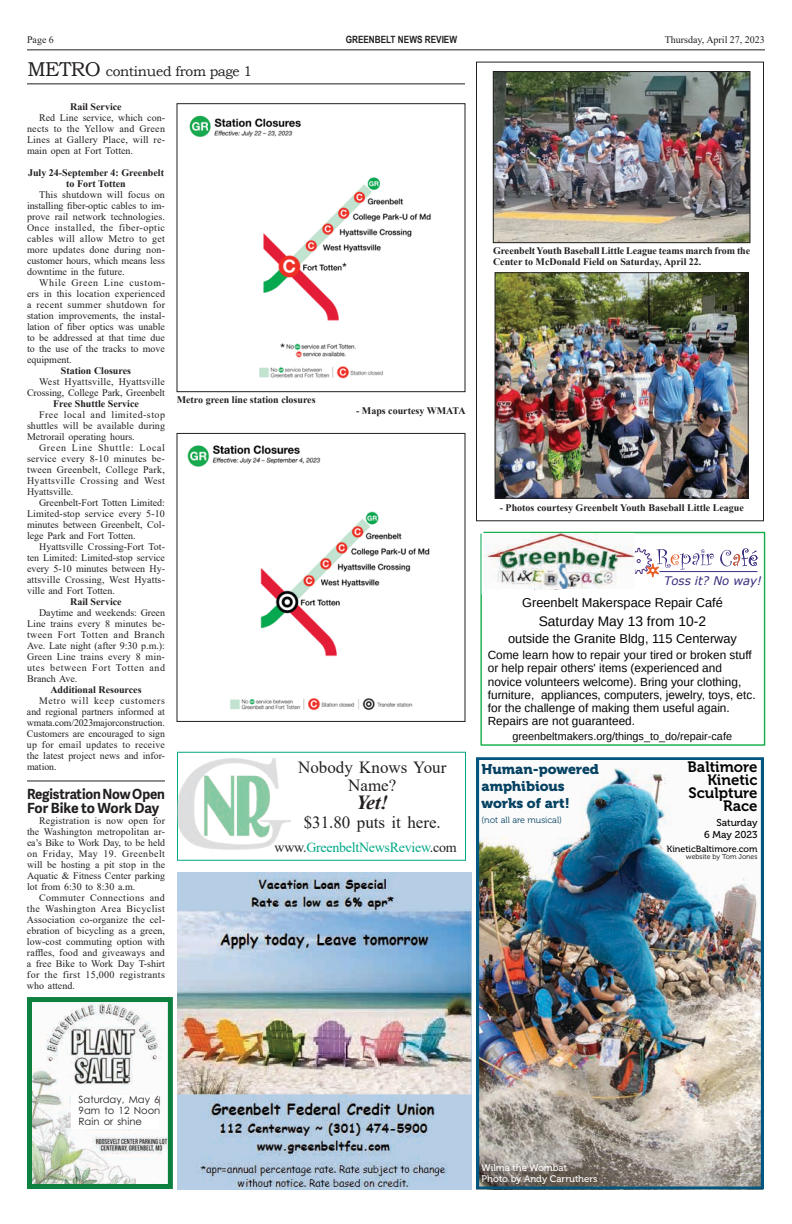
<style>
.page{position:relative;width:792px;height:1224px;background:#fff}
.page>*{position:absolute;margin:0;border:0;box-sizing:border-box;transform-origin:0 0}
.t1{font:italic 700 20px "Times New Roman";color:#231f20}
.t2{font:17px/18px "Times New Roman";color:#231f20;text-align:center}
.t3{font:15px/13px "Museo 700";color:#020304;text-align:right}
.t4{font:700 14px/14px "Adelle Sans";letter-spacing:-.005em;color:#231f20;scale:.95 1}
.t5{font:14px/16.8px "Museo 900";color:#064262}
.t6{font:14px "Times New Roman";letter-spacing:-.02em;color:#00a887}
.t7{font:13.9px "Bookman Old Style";letter-spacing:-.03em;color:#231f20}
.t8{font:13.8px "Liberation Sans";color:#020304}
.t9{font:12.8px "Liberation Sans";color:#020304}
.t10{font:11.8px/13.2px "Liberation Sans";letter-spacing:.005em;color:#020304}
.t11{font:italic 11.8px "Verdana";color:#382d7d}
.t12{font:10.8px "Liberation Sans";color:#020304}
.t13{font:10px/11px "Times New Roman";color:#231f20;text-align:justify}
.t14{font:700 10px/11px "Times New Roman";color:#231f20;text-align:center}
.t15{font:10px/11px "Century Gothic Pro";color:#231f20;text-align:justify}
.t16{font:700 10px "Arial Narrow";color:#231f20}
.t17{font:10px/12px "Museo 500";color:#020304;text-align:right}
.t18{font:9.5px/11.4px "Museo 500";color:#fff}
.t19{font:9px "Museo 500";color:#020304}
.t20{font:9px "Museo 300";color:#064262}
.t21{font:7px "Museo 300";color:#020304}
.s1{font-size:20px}
.s2{color:#231f20}
</style>
<div class="page">
<hr style="left:27px;top:49px;width:738px;height:1px;background:#231f20">
<hr style="left:27px;top:83px;width:438px;height:1px;background:#231f20">
<svg style="left:480px;top:531px;width:286px;height:215px"></svg>
<img style="left:483px;top:533px;width:151px;height:57px">
<img style="left:483px;top:534px;width:152px;height:55px">
<div style="left:476px;top:530px;width:7px;height:64px;background:#fff;border:1px solid #fff"></div>
<hr style="left:480px;top:534px;width:1px;height:60px;background:#00a74f">
<img style="left:33px;top:1003px;width:134px;height:180px">
<div style="left:27px;top:997px;width:146px;height:192px;border:5px solid #0e8040"></div>
<div style="left:71px;top:1095px;width:88px;height:34px;background:#fff"></div>
<img style="left:476px;top:757px;width:288px;height:432px">
<img style="left:177px;top:873px;width:295px;height:316px">
<img style="left:189px;top:115px;width:242px;height:264px">
<div style="left:177px;top:103px;width:288px;height:289px;border:1px solid #231f20"></div>
<img style="left:187px;top:445px;width:243px;height:266px">
<div style="left:176px;top:433px;width:290px;height:289px;border:1px solid #231f20"></div>
<img style="left:497px;top:274px;width:249px;height:222px">
<div style="left:495px;top:272px;width:253px;height:226px;border:1px solid #231f20"></div>
<img style="left:495px;top:73px;width:253px;height:168px">
<div style="left:493px;top:71px;width:257px;height:172px;border:1px solid #231f20"></div>
<div style="left:476px;top:62px;width:288px;height:459px;border:1px solid #231f20"></div>
<hr style="left:27px;top:780px;width:138px;height:1px;background:#231f20">
<img style="left:178px;top:758px;width:113px;height:92px">
<p class="t13" style="left:27px;top:34px;width:28px">Page 6</p>
<p class="t16" style="left:346px;top:32px;width:113px">GREENBELT NEWS REVIEW</p>
<p class="t13" style="left:665px;top:34px;width:102px">Thursday, April 27, 2023</p>
<h3 class="t7" style="left:27px;top:62px;width:226px"><span class="s1">METRO</span> continued from page 1</h3>
<p class="t14" style="left:70px;top:101px;width:53px">Rail Service</p>
<p class="t13" style="left:27px;top:112px;width:140px;text-indent:12px">Red Line service, which con&shy;nects to the Yellow and Green Lines at Gallery Place, will re&shy;main open at Fort Totten.</p>
<p class="t14" style="left:28px;top:167px;width:138px">July 24-September 4: Greenbelt to Fort Totten</p>
<p class="t13" style="left:27px;top:189px;width:140px;text-indent:12px">This shutdown will focus on installing fiber-optic cables to im&shy;prove rail network technologies.<br>Once installed, the fiber-optic cables will allow Metro to get more updates done during non&shy;customer hours, which means less downtime in the future.</p>
<p class="t13" style="left:27px;top:277px;width:140px;text-indent:12px">While Green Line custom&shy;ers in this location experienced a recent summer shutdown for station improvements, the instal&shy;lation of fiber optics was unable to be addressed at that time due to the use of the tracks to move equipment.</p>
<p class="t14" style="left:61px;top:365px;width:72px">Station Closures</p>
<p class="t13" style="left:27px;top:376px;width:140px;text-align:right">West Hyattsville, Hyattsville<br>Crossing, College Park, Greenbelt</p>
<p class="t14" style="left:53px;top:398px;width:87px">Free Shuttle Service</p>
<p class="t13" style="left:27px;top:409px;width:140px;text-indent:12px">Free local and limited-stop shuttles will be available during Metrorail operating hours.</p>
<p class="t13" style="left:27px;top:442px;width:140px;text-indent:12px">Green Line Shuttle: Local service every 8-10 minutes be&shy;tween Greenbelt, College Park, Hyattsville Crossing and West Hyattsville.</p>
<p class="t13" style="left:27px;top:497px;width:140px;text-indent:12px">Greenbelt-Fort Totten Limited:<br>Limited-stop service every 5-10 minutes between Greenbelt, Col&shy;lege Park and Fort Totten.</p>
<p class="t13" style="left:27px;top:541px;width:140px;text-indent:12px">Hyattsville Crossing-Fort Tot&shy;ten Limited: Limited-stop service every 5-10 minutes between Hy&shy;attsville Crossing, West Hyatts&shy;ville and Fort Totten.</p>
<p class="t14" style="left:70px;top:596px;width:53px">Rail Service</p>
<p class="t13" style="left:27px;top:607px;width:140px;text-indent:12px">Daytime and weekends: Green Line trains every 8 minutes be&shy;tween Fort Totten and Branch Ave. Late night (after 9:30 p.m.):<br>Green Line trains every 8 min&shy;utes between Fort Totten and Branch Ave.</p>
<p class="t14" style="left:50px;top:684px;width:93px">Additional Resources</p>
<p class="t13" style="left:27px;top:695px;width:140px;text-indent:12px">Metro will keep customers and regional partners informed at wmata.com/2023majorconstruction.<br>Customers are encouraged to sign up for email updates to receive the latest project news and infor&shy;mation.</p>
<h3 class="t4" style="left:27px;top:786px;width:147px">Registration Now Open<br>For Bike to Work Day</h3>
<p class="t13" style="left:27px;top:814px;width:140px;text-indent:12px">Registration is now open for the Washington metropolitan ar&shy;ea’s Bike to Work Day, to be held on Friday, May 19. Greenbelt will be hosting a pit stop in the Aquatic &amp; Fitness Center parking lot from 6:30 to 8:30 a.m.</p>
<p class="t13" style="left:27px;top:891px;width:140px;text-indent:12px">Commuter Connections and the Washington Area Bicyclist Association co-organize the cel&shy;ebration of bicycling as a green, low-cost commuting option with raffles, food and giveaways and a free Bike to Work Day T-shirt for the first 15,000 registrants who attend.</p>
<p class="t14" style="left:177px;top:394px;width:140px">Metro green line station closures</p>
<p class="t14" style="left:356px;top:405px;width:111px">- Maps courtesy WMATA</p>
<h2 class="t2" style="left:298px;top:757px;width:150px">Nobody Knows Your<br>Name?</h2>
<h1 class="t1" style="left:356px;top:788px;width:34px">Yet!</h1>
<h2 class="t2" style="left:304px;top:812px;width:139px">$31.80 puts it here.</h2>
<h3 class="t6" style="left:275px;top:837px;width:184px"><span class="s2">www.</span>GreenbeltNewsReview<span class="s2">.com</span></h3>
<p class="t14" style="left:493px;top:245px;width:259px;text-align:left">Greenbelt Youth Baseball Little League teams march from the<br>Center to McDonald Field on Saturday, April 22.</p>
<p class="t14" style="left:500px;top:502px;width:246px">- Photos courtesy Greenbelt Youth Baseball Little League</p>
<p class="t11" style="left:664px;top:576px;width:99px">Toss it? No way!</p>
<p class="t9" style="left:522px;top:598px;width:202px">Greenbelt Makerspace Repair Café</p>
<h3 class="t8" style="left:539px;top:615px;width:169px">Saturday May 13 from 10-2</h3>
<p class="t9" style="left:508px;top:633px;width:230px">outside the Granite Bldg, 115 Centerway</p>
<p class="t10" style="left:488px;top:649px;width:269px">Come learn how to repair your tired or broken stuff or help repair others' items (experienced and novice volunteers welcome). Bring your clothing, furniture, appliances, computers, jewelry, toys, etc. for the challenge of making them useful again.<br>Repairs are not guaranteed.</p>
<p class="t12" style="left:513px;top:732px;width:221px">greenbeltmakers.org/things_to_do/repair-cafe</p>
<h3 class="t5" style="left:482px;top:761px;width:119px">Human-powered amphibious works of art!</h3>
<p class="t20" style="left:482px;top:815px;width:82px">(not all are musical)</p>
<h3 class="t3" style="left:688px;top:761px;width:71px">Baltimore<br>Kinetic<br>Sculpture<br>Race</h3>
<p class="t17" style="left:704px;top:817px;width:55px">Saturday<br>6 May 2023</p>
<p class="t19" style="left:667px;top:844px;width:92px">KineticBaltimore.com</p>
<p class="t21" style="left:686px;top:853px;width:73px">website by Tom Jones</p>
<p class="t15" style="left:79px;top:1094px;width:83px">Saturday, May 6<br>9am to 12 Noon Rain or shine</p>
<p class="t18" style="left:482px;top:1162px;width:117px">Wilma the Wombat<br>Photo by Andy Carruthers</p>
</div>
